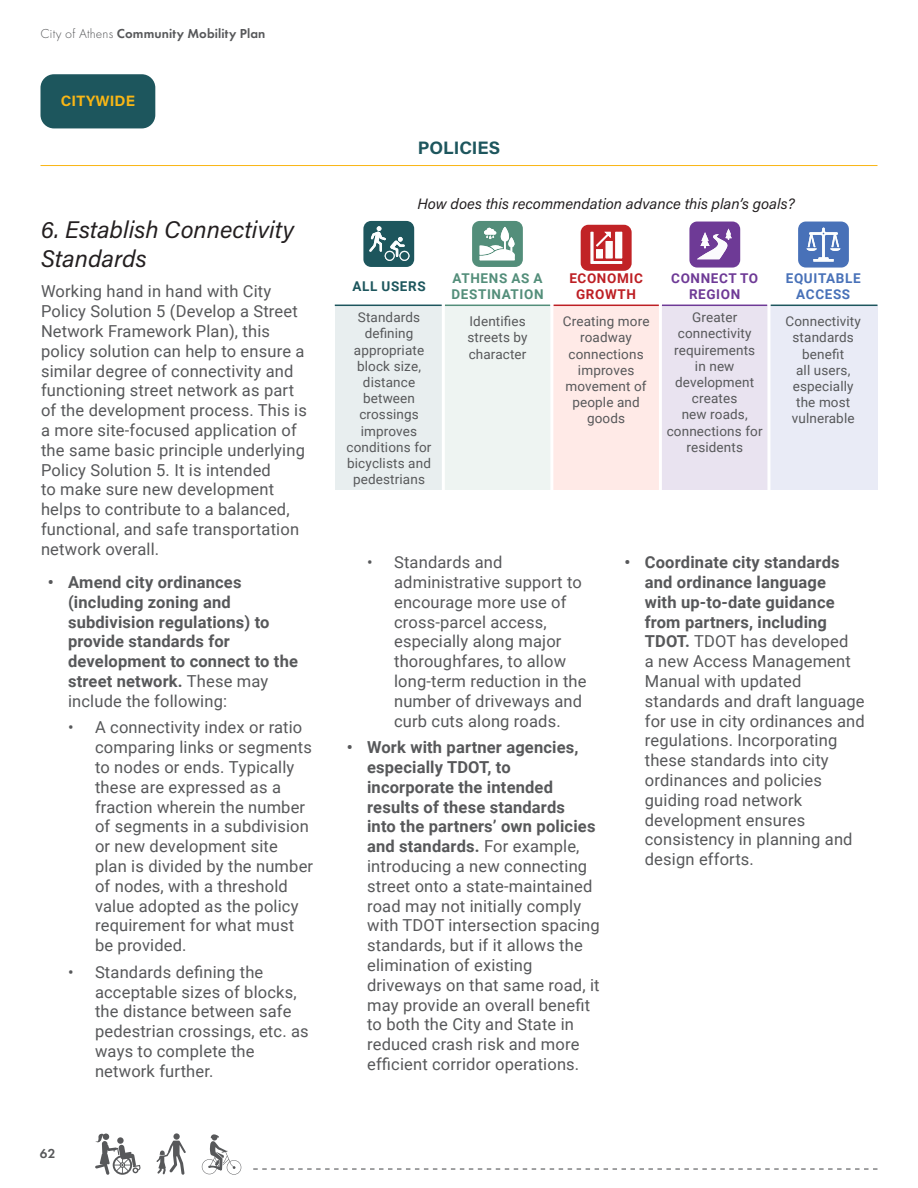
<style>
.page{position:relative;width:918px;height:1188px;background:#fff}
.page>*{position:absolute;margin:0;border:0;box-sizing:border-box;transform-origin:0 0}
.t1{font:italic 24px/28.8px "Acumin Pro";color:#231f20}
.Project_category{font:700 18px "Acumin Pro";color:#1d565d}
.Body_Text{font:16.5px/19.8px "Roboto";letter-spacing:.01em;color:#57585a}
.t2{font:700 16.5px/19.8px "Roboto";letter-spacing:.01em;color:#57585a}
.goals_table_header{font:italic 15px "Acumin Pro";color:#231f20}
.Call_Out_-_Title{font:700 15px "Acumin Pro";letter-spacing:.01em;color:#f9b615}
.Table_-_Body_Text{font:13.5px/16.2px "Roboto";letter-spacing:.01em;color:#57585a;text-align:center}
.t3{font:600 13.5px "Futura PT";letter-spacing:.01em;color:#57585a}
.Body_Text-2{font:700 13.5px/16.2px "Roboto";letter-spacing:.045em;color:#538e7a}
.Body_Text-3{font:700 13.5px/16.2px "Roboto";letter-spacing:.045em;color:#6e3a96;text-align:center}
.Body_Text-4{font:700 13.5px/16.2px "Roboto";letter-spacing:.045em;color:#4871b8;text-align:center}
.Body_Text-5{font:700 13.5px/16.2px "Roboto";letter-spacing:.045em;color:#bd1f24;text-align:center}
.Body_Text-6{font:700 13.5px "Roboto";letter-spacing:.045em;color:#1d565d}
.s1{font-weight:300}
.s2{font-weight:400}
.s3{font-weight:700}
</style>
<div class="page">
<svg style="left:253px;top:1168px;width:625px;height:2px"></svg>
<svg style="left:202px;top:1134px;width:39px;height:41px"></svg>
<svg style="left:95px;top:1134px;width:46px;height:41px"></svg>
<svg style="left:173px;top:1133px;width:7px;height:7px"></svg>
<svg style="left:156px;top:1141px;width:30px;height:34px"></svg>
<div style="left:40px;top:74px;width:115px;height:54px;background:#1d565d;border-radius:14px"></div>
<hr style="left:40px;top:165px;width:838px;height:1px;background:#f9b615">
<div style="left:335px;top:305px;width:108px;height:185px;background:#e8eeef"></div>
<div style="left:443px;top:305px;width:109px;height:185px;background:#eef4f2"></div>
<div style="left:552px;top:305px;width:108px;height:185px;background:#ffeae7"></div>
<div style="left:660px;top:305px;width:109px;height:185px;background:#e9e3f0"></div>
<div style="left:769px;top:305px;width:109px;height:185px;background:#e9ebf6"></div>
<hr style="left:335px;top:305px;width:107px;height:1px;background:#1d565d">
<hr style="left:770px;top:305px;width:108px;height:1px;background:#1d565d">
<hr style="left:445px;top:305px;width:105px;height:1px;background:#538e7a">
<hr style="left:553px;top:305px;width:106px;height:1px;background:#bd1f24">
<hr style="left:662px;top:305px;width:105px;height:1px;background:#6e3a96">
<hr style="left:442px;top:305px;width:3px;height:185px;background:#fff">
<hr style="left:550px;top:305px;width:3px;height:185px;background:#fff">
<hr style="left:767px;top:305px;width:3px;height:185px;background:#fff">
<hr style="left:659px;top:305px;width:3px;height:185px;background:#fff">
<svg style="left:363px;top:221px;width:51px;height:46px;background:#457479"></svg>
<div style="left:386px;top:252px;width:8px;height:8px;background:#1d565d;border-radius:50%"></div>
<div style="left:401px;top:252px;width:7px;height:8px;background:#1d565d;border-radius:50%"></div>
<svg style="left:472px;top:221px;width:51px;height:46px"></svg>
<svg style="left:581px;top:225px;width:51px;height:46px"></svg>
<svg style="left:689px;top:222px;width:51px;height:46px"></svg>
<svg style="left:798px;top:222px;width:51px;height:46px;background:#6b8cc5"></svg>
<p class="t3" style="left:40px;top:25px;width:227px"><span class="s1">City of Athens</span> Community Mobility Plan</p>
<p class="Call_Out_-_Title" style="left:61px;top:90px;width:76px">CITYWIDE</p>
<p class="t1" style="left:41px;top:214px;width:255px">6. Establish Connectivity<br>Standards</p>
<p class="Body_Text" style="left:41px;top:281px;width:267px">Working hand in hand with City<br>Policy Solution 5 (Develop a Street<br>Network Framework Plan), this policy solution can help to ensure a similar degree of connectivity and functioning street network as part of the development process. This is a more site-focused application of the same basic principle underlying<br>Policy Solution 5. It is intended<br>to make sure new development helps to contribute to a balanced, functional, and safe transportation network overall.</p>
<p class="t2" style="left:68px;top:572px;width:231px;text-indent:-20px">• Amend city ordinances (including zoning and subdivision regulations) to provide standards for development to connect to the street network. <span class="s2">These may include the following:</span></p>
<p class="Body_Text" style="left:95px;top:717px;width:220px;text-indent:-27px">• A connectivity index or ratio comparing links or segments to nodes or ends. Typically these are expressed as a fraction wherein the number of segments in a subdivision or new development site plan is divided by the number of nodes, with a threshold value adopted as the policy requirement for what must be provided.</p>
<p class="Body_Text" style="left:95px;top:961px;width:215px;text-indent:-27px">• Standards defining the acceptable sizes of blocks, the distance between safe pedestrian crossings, etc. as ways to complete the network further.</p>
<p class="t3" style="left:40px;top:1145px;width:17px">62</p>
<p class="Project_category" style="left:418px;top:135px;width:84px">POLICIES</p>
<p class="goals_table_header" style="left:417px;top:194px;width:379px">How does this recommendation advance this plan’s goals?</p>
<p class="Body_Text-6" style="left:352px;top:277px;width:75px">ALL USERS</p>
<p class="Body_Text-2" style="left:452px;top:270px;width:94px">ATHENS AS A<br>DESTINATION</p>
<p class="Body_Text-5" style="left:569px;top:270px;width:75px">ECONOMIC<br>GROWTH</p>
<p class="Body_Text-3" style="left:671px;top:270px;width:88px">CONNECT TO<br>REGION</p>
<p class="Body_Text-4" style="left:786px;top:270px;width:76px">EQUITABLE<br>ACCESS</p>
<p class="Table_-_Body_Text" style="left:347px;top:309px;width:86px">Standards defining appropriate block size, distance between crossings improves conditions for bicyclists and pedestrians</p>
<p class="Table_-_Body_Text" style="left:468px;top:313px;width:62px;text-align:left">Identifies streets by character</p>
<p class="Table_-_Body_Text" style="left:563px;top:313px;width:88px">Creating more roadway connections improves movement of people and goods</p>
<p class="Table_-_Body_Text" style="left:667px;top:309px;width:97px">Greater connectivity requirements<br>in new development creates<br>new roads, connections for residents</p>
<p class="Table_-_Body_Text" style="left:786px;top:313px;width:77px">Connectivity standards benefit<br>all users, especially the most vulnerable</p>
<p class="Body_Text" style="left:394px;top:552px;width:194px;text-indent:-27px">• Standards and administrative support to encourage more use of cross-parcel access, especially along major thoroughfares, to allow long-term reduction in the number of driveways and curb cuts along roads.</p>
<p class="Body_Text" style="left:367px;top:737px;width:234px;text-indent:-20px"><span class="s3">• Work with partner agencies, especially TDOT, to incorporate the intended results of these standards<br>into the partners’ own policies and standards.</span> For example, introducing a new connecting street onto a state-maintained road may not initially comply with TDOT intersection spacing standards, but if it allows the elimination of existing driveways on that same road, it may provide an overall benefit to both the City and State in reduced crash risk and more efficient corridor operations.</p>
<p class="Body_Text" style="left:645px;top:552px;width:222px;text-indent:-20px"><span class="s3">• Coordinate city standards and ordinance language<br>with up-to-date guidance from partners, including<br>TDOT.</span> TDOT has developed<br>a new Access Management<br>Manual with updated standards and draft language for use in city ordinances and regulations. Incorporating these standards into city ordinances and policies guiding road network development ensures consistency in planning and design efforts.</p>
</div>
